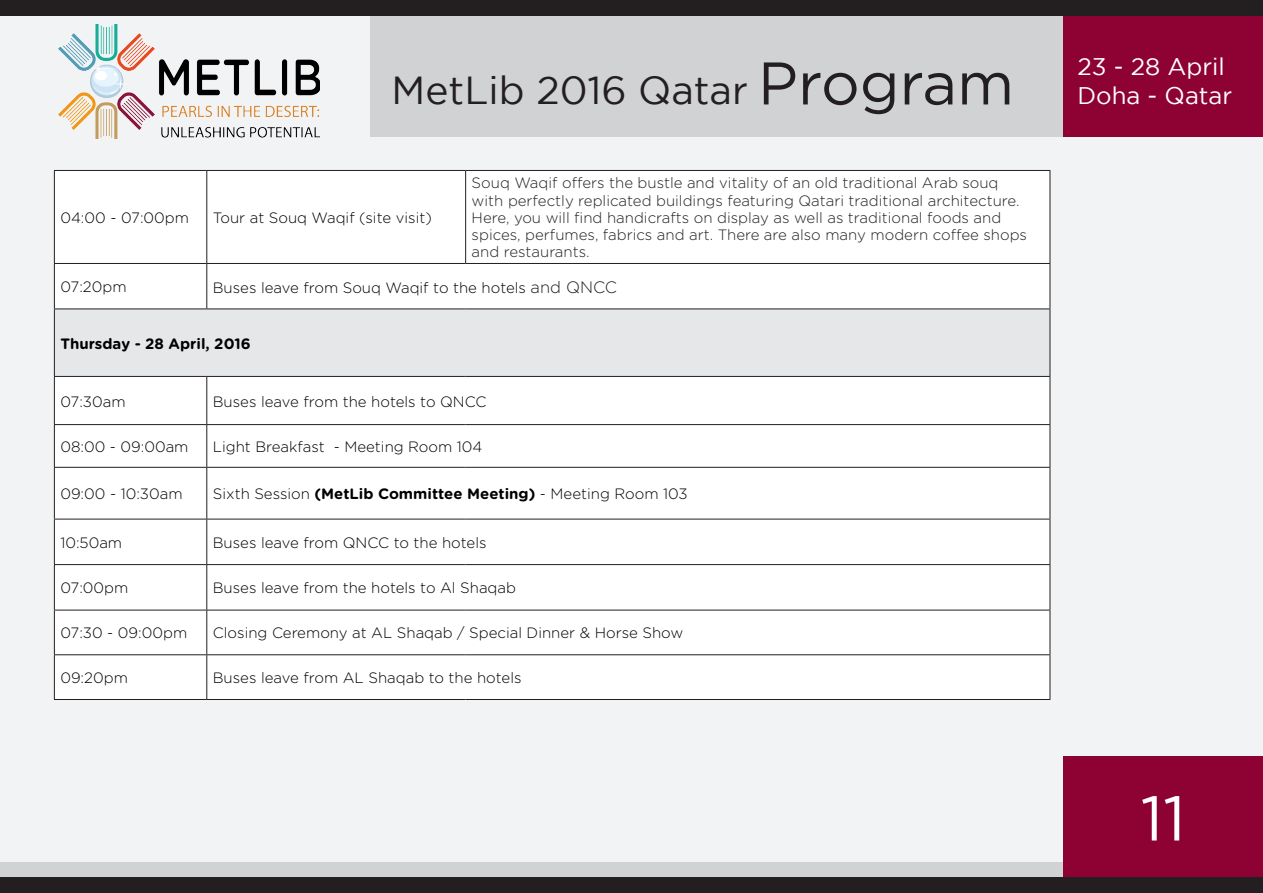
<style>
.page{position:relative;width:1263px;height:893px;background:#f2f3f4}
.page>*{position:absolute;margin:0;border:0;box-sizing:border-box;transform-origin:0 0}
.t1{font:63px "Gotham";color:#fff}
.t2{font:39px "Gotham";color:#231f20}
.t3{font:24px/28.8px "Gotham";color:#fff}
.t4{font:300 15px "Gotham Rounded";color:#000}
.t5{font:300 15px/17.2px "Gotham Rounded";color:#231f20}
.t6{font:700 15px "Gotham Rounded";color:#000}
.s1{font-size:60px}
.s2{font-size:16.5px;color:#231f20}
.s3{font-weight:700}
</style>
<div class="page">
<div style="left:0;top:862px;width:1263px;height:31px;background:#d1d2d4"></div>
<div style="left:371px;top:0;width:892px;height:136px;background:#d1d2d4"></div>
<div style="left:1063px;top:0;width:200px;height:136px;background:#8d0233"></div>
<div style="left:1063px;top:757px;width:200px;height:136px;background:#8d0233"></div>
<div style="left:0;top:0;width:1263px;height:15px;background:#231f20"></div>
<div style="left:0;top:878px;width:1263px;height:15px;background:#231f20"></div>
<img style="left:59px;top:24px;width:260px;height:115px">
<div style="left:55px;top:171px;width:994px;height:528px;background:#fff"></div>
<div style="left:54px;top:309px;width:996px;height:67px;background:#e6e7e9"></div>
<hr style="left:54px;top:170px;width:153px;height:1px;background:#231f20">
<hr style="left:54px;top:171px;width:1px;height:92px;background:#231f20">
<hr style="left:207px;top:170px;width:259px;height:1px;background:#231f20">
<hr style="left:206px;top:171px;width:1px;height:92px;background:#231f20">
<hr style="left:466px;top:170px;width:584px;height:1px;background:#231f20">
<hr style="left:465px;top:171px;width:1px;height:92px;background:#231f20">
<hr style="left:1049px;top:171px;width:1px;height:92px;background:#231f20">
<hr style="left:54px;top:264px;width:1px;height:45px;background:#231f20">
<hr style="left:206px;top:264px;width:1px;height:45px;background:#231f20">
<hr style="left:1049px;top:264px;width:1px;height:45px;background:#231f20">
<hr style="left:54px;top:377px;width:1px;height:47px;background:#231f20">
<hr style="left:206px;top:377px;width:1px;height:47px;background:#231f20">
<hr style="left:1049px;top:377px;width:1px;height:47px;background:#231f20">
<hr style="left:54px;top:425px;width:1px;height:42px;background:#231f20">
<hr style="left:206px;top:425px;width:1px;height:42px;background:#231f20">
<hr style="left:1049px;top:425px;width:1px;height:42px;background:#231f20">
<hr style="left:54px;top:467px;width:153px;height:1px;background:#231f20">
<hr style="left:54px;top:468px;width:1px;height:51px;background:#231f20">
<hr style="left:207px;top:467px;width:259px;height:1px;background:#231f20">
<hr style="left:206px;top:468px;width:1px;height:51px;background:#231f20">
<hr style="left:466px;top:467px;width:584px;height:1px;background:#231f20">
<hr style="left:1049px;top:468px;width:1px;height:51px;background:#231f20">
<hr style="left:54px;top:519px;width:153px;height:1px;background:#231f20">
<hr style="left:54px;top:519px;width:1px;height:45px;background:#231f20">
<hr style="left:207px;top:519px;width:259px;height:1px;background:#231f20">
<hr style="left:206px;top:519px;width:1px;height:45px;background:#231f20">
<hr style="left:466px;top:519px;width:584px;height:1px;background:#231f20">
<hr style="left:1049px;top:519px;width:1px;height:45px;background:#231f20">
<hr style="left:54px;top:564px;width:153px;height:1px;background:#231f20">
<hr style="left:54px;top:565px;width:1px;height:45px;background:#231f20">
<hr style="left:207px;top:564px;width:259px;height:1px;background:#231f20">
<hr style="left:206px;top:565px;width:1px;height:45px;background:#231f20">
<hr style="left:466px;top:564px;width:584px;height:1px;background:#231f20">
<hr style="left:1049px;top:565px;width:1px;height:45px;background:#231f20">
<hr style="left:54px;top:610px;width:153px;height:1px;background:#231f20">
<hr style="left:54px;top:610px;width:1px;height:44px;background:#231f20">
<hr style="left:207px;top:610px;width:259px;height:1px;background:#231f20">
<hr style="left:206px;top:610px;width:1px;height:44px;background:#231f20">
<hr style="left:466px;top:610px;width:584px;height:1px;background:#231f20">
<hr style="left:1049px;top:610px;width:1px;height:44px;background:#231f20">
<hr style="left:54px;top:654px;width:153px;height:1px;background:#231f20">
<hr style="left:54px;top:655px;width:1px;height:44px;background:#231f20">
<hr style="left:207px;top:654px;width:259px;height:1px;background:#231f20">
<hr style="left:206px;top:655px;width:1px;height:44px;background:#231f20">
<hr style="left:466px;top:654px;width:584px;height:1px;background:#231f20">
<hr style="left:1049px;top:655px;width:1px;height:44px;background:#231f20">
<hr style="left:54px;top:699px;width:153px;height:1px;background:#231f20">
<hr style="left:207px;top:699px;width:259px;height:1px;background:#231f20">
<hr style="left:466px;top:699px;width:584px;height:1px;background:#231f20">
<hr style="left:54px;top:263px;width:153px;height:1px;background:#231f20">
<hr style="left:207px;top:263px;width:259px;height:1px;background:#231f20">
<hr style="left:466px;top:263px;width:584px;height:1px;background:#231f20">
<hr style="left:54px;top:309px;width:153px;height:1px;background:#231f20">
<hr style="left:54px;top:309px;width:1px;height:67px;background:#231f20">
<hr style="left:207px;top:309px;width:259px;height:1px;background:#231f20">
<hr style="left:466px;top:309px;width:584px;height:1px;background:#231f20">
<hr style="left:1049px;top:309px;width:1px;height:67px;background:#231f20">
<hr style="left:54px;top:376px;width:153px;height:1px;background:#231f20">
<hr style="left:207px;top:376px;width:259px;height:1px;background:#231f20">
<hr style="left:466px;top:376px;width:584px;height:1px;background:#231f20">
<hr style="left:54px;top:424px;width:153px;height:1px;background:#231f20">
<hr style="left:207px;top:424px;width:259px;height:1px;background:#231f20">
<hr style="left:466px;top:424px;width:584px;height:1px;background:#231f20">
<h2 class="t2" style="left:392px;top:69px;width:624px">MetLib 2016 Qatar <span class="s1">Program</span></h2>
<h3 class="t3" style="left:1077px;top:52px;width:156px">23 - 28 April<br>Doha - Qatar</h3>
<p class="t4" style="left:60px;top:208px;width:130px">04:00 - 07:00pm</p>
<p class="t4" style="left:213px;top:208px;width:221px">Tour at Souq Waqif (site visit)</p>
<p class="t5" style="left:472px;top:174px;width:557px">Souq Waqif offers the bustle and vitality of an old traditional Arab souq with perfectly replicated buildings featuring Qatari traditional architecture.<br>Here, you will find handicrafts on display as well as traditional foods and spices, perfumes, fabrics and art. There are also many modern coffee shops and restaurants.</p>
<p class="t4" style="left:60px;top:277px;width:68px">07:20pm</p>
<p class="t4" style="left:213px;top:277px;width:406px">Buses leave from Souq Waqif to the hotels <span class="s2">and QNCC</span></p>
<p class="t6" style="left:60px;top:332px;width:192px">Thursday - 28 April, 2016</p>
<p class="t4" style="left:60px;top:391px;width:67px">07:30am</p>
<p class="t4" style="left:213px;top:391px;width:275px">Buses leave from the hotels to QNCC</p>
<p class="t4" style="left:60px;top:437px;width:130px">08:00 - 09:00am</p>
<p class="t4" style="left:213px;top:437px;width:271px">Light Breakfast - Meeting Room 104</p>
<p class="t4" style="left:60px;top:484px;width:124px">09:00 - 10:30am</p>
<p class="t4" style="left:213px;top:484px;width:476px">Sixth Session <span class="s3">(MetLib Committee Meeting)</span> - Meeting Room 103</p>
<p class="t4" style="left:60px;top:532px;width:63px">10:50am</p>
<p class="t4" style="left:213px;top:532px;width:275px">Buses leave from QNCC to the hotels</p>
<p class="t4" style="left:60px;top:578px;width:70px">07:00pm</p>
<p class="t4" style="left:213px;top:578px;width:305px">Buses leave from the hotels to Al Shaqab</p>
<p class="t4" style="left:60px;top:623px;width:128px">07:30 - 09:00pm</p>
<p class="t4" style="left:213px;top:623px;width:472px">Closing Ceremony at AL Shaqab / Special Dinner &amp; Horse Show</p>
<p class="t4" style="left:60px;top:668px;width:69px">09:20pm</p>
<p class="t4" style="left:213px;top:668px;width:310px">Buses leave from AL Shaqab to the hotels</p>
<h1 class="t1" style="left:1140px;top:783px;width:47px">11</h1>
</div>
